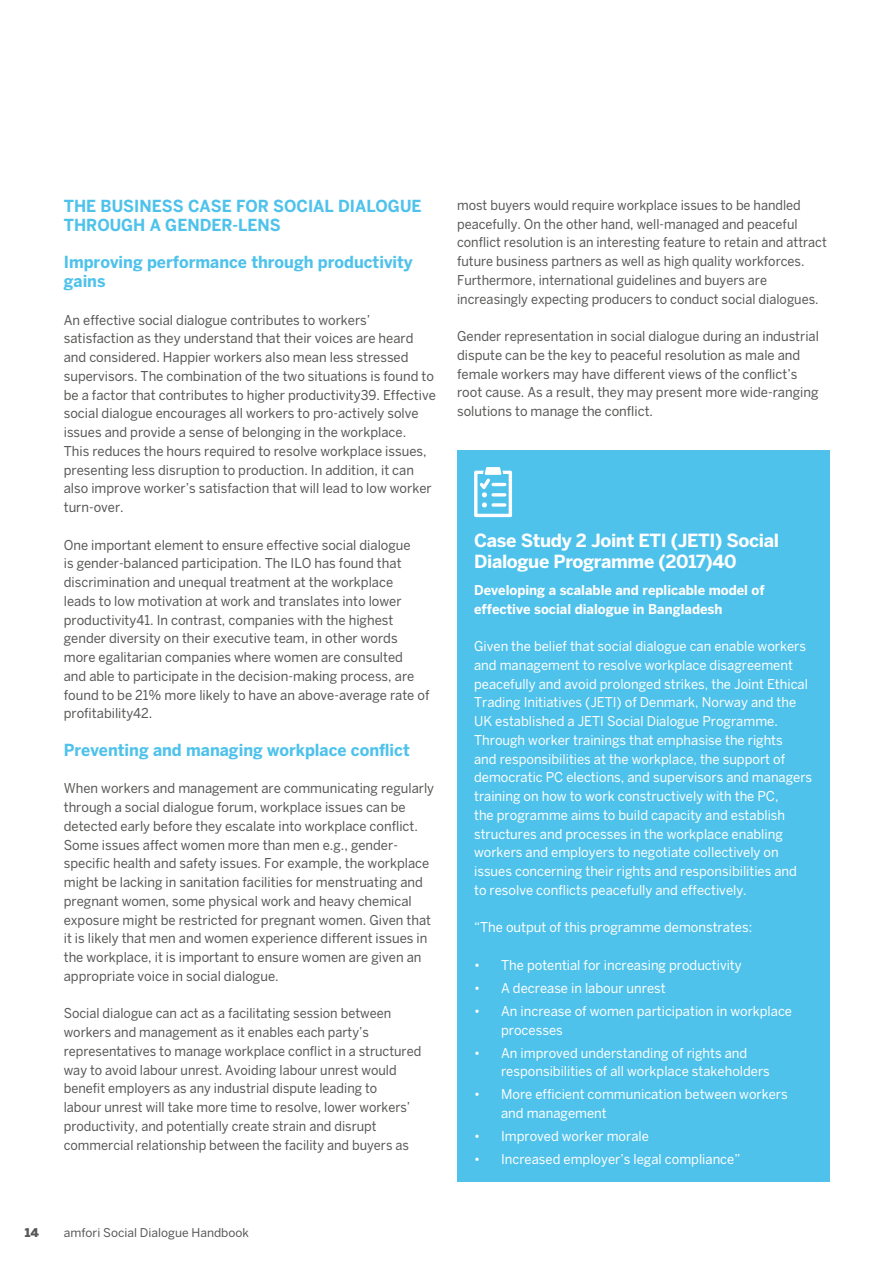
<style>
.page{position:relative;width:893px;height:1263px;background:#fff}
.page>*{position:absolute;margin:0;border:0;box-sizing:border-box;transform-origin:0 0}
.PageStandfirst{font:700 18px/21px "Benton Sans";letter-spacing:-.02em;color:#fff}
.Texte_9_12_5{font:700 16.5px/18.8px "Benton Sans";color:#4ec2eb;scale:.96 1}
.Texte_9_12_5-2{font:13.5px/18.8px "Benton Sans";color:#575756;scale:.96 1}
.Texte_9_12_5-3{font:13.5px/18.8px "Benton Sans";color:#fff;scale:.96 1}
.Texte_9_12_5-4{font:13.5px/18.8px "Benton Sans";color:#575756;scale:.94 1}
.Texte_9_12_5-5{font:700 13.5px/18.8px "Benton Sans";color:#fff;scale:.96 1}
.t1{font:12px "Benton Sans";color:#575756}
.t2{font:900 12px "Benton Sans";color:#575756}
</style>
<div class="page">
<div style="left:457px;top:450px;width:372px;height:731px;background:#4ec2eb"></div>
<svg style="left:474px;top:467px;width:38px;height:50px"></svg>
<p class="Texte_9_12_5" style="left:64px;top:196px;width:374px">THE BUSINESS CASE FOR SOCIAL DIALOGUE<br>THROUGH A GENDER-LENS</p>
<p class="Texte_9_12_5" style="left:64px;top:253px;width:365px">Improving performance through productivity gains</p>
<p class="Texte_9_12_5-2" style="left:64px;top:310px;width:389px">An effective social dialogue contributes to workers’ satisfaction as they understand that their voices are heard and considered. Happier workers also mean less stressed supervisors. The combination of the two situations is found to be a factor that contributes to higher productivity39. Effective social dialogue encourages all workers to pro-actively solve issues and provide a sense of belonging in the workplace.<br>This reduces the hours required to resolve workplace issues, presenting less disruption to production. In addition, it can also improve worker’s satisfaction that will lead to low worker turn-over.</p>
<p class="Texte_9_12_5-2" style="left:64px;top:535px;width:382px">One important element to ensure effective social dialogue<br>is gender-balanced participation. The ILO has found that discrimination and unequal treatment at the workplace<br>leads to low motivation at work and translates into lower productivity41. In contrast, companies with the highest gender diversity on their executive team, in other words more egalitarian companies where women are consulted<br>and able to participate in the decision-making process, are found to be 21% more likely to have an above-average rate of profitability42.</p>
<p class="Texte_9_12_5" style="left:64px;top:740px;width:362px">Preventing and managing workplace conflict</p>
<p class="Texte_9_12_5-2" style="left:64px;top:779px;width:387px">When workers and management are communicating regularly through a social dialogue forum, workplace issues can be detected early before they escalate into workplace conflict.<br>Some issues affect women more than men e.g., gender&shy;specific health and safety issues. For example, the workplace might be lacking in sanitation facilities for menstruating and pregnant women, some physical work and heavy chemical exposure might be restricted for pregnant women. Given that it is likely that men and women experience different issues in the workplace, it is important to ensure women are given an appropriate voice in social dialogue.</p>
<p class="Texte_9_12_5-4" style="left:64px;top:1004px;width:382px">Social dialogue can act as a facilitating session between workers and management as it enables each party’s representatives to manage workplace conflict in a structured way to avoid labour unrest. Avoiding labour unrest would benefit employers as any industrial dispute leading to<br>labour unrest will take more time to resolve, lower workers’ productivity, and potentially create strain and disrupt commercial relationship between the facility and buyers as</p>
<p class="Texte_9_12_5-4" style="left:457px;top:195px;width:395px">most buyers would require workplace issues to be handled peacefully. On the other hand, well-managed and peaceful conflict resolution is an interesting feature to retain and attract future business partners as well as high quality workforces.<br>Furthermore, international guidelines and buyers are increasingly expecting producers to conduct social dialogues.</p>
<p class="Texte_9_12_5-2" style="left:457px;top:327px;width:378px">Gender representation in social dialogue during an industrial dispute can be the key to peaceful resolution as male and female workers may have different views of the conflict’s root cause. As a result, they may present more wide-ranging solutions to manage the conflict.</p>
<h4 class="PageStandfirst" style="left:474px;top:529px;width:306px">Case Study 2 Joint ETI (JETI) Social<br>Dialogue Programme (2017)40</h4>
<p class="Texte_9_12_5-5" style="left:474px;top:580px;width:304px">Developing a scalable and replicable model of effective social dialogue in Bangladesh</p>
<p class="Texte_9_12_5-3" style="left:474px;top:637px;width:349px">Given the belief that social dialogue can enable workers and management to resolve workplace disagreement peacefully and avoid prolonged strikes, the Joint Ethical Trading Initiatives (JETI) of Denmark, Norway and the UK established a JETI Social Dialogue Programme.</p>
<p class="Texte_9_12_5-3" style="left:474px;top:730px;width:354px">Through worker trainings that emphasise the rights<br>and responsibilities at the workplace, the support of democratic PC elections, and supervisors and managers training on how to work constructively with the PC,<br>the programme aims to build capacity and establish structures and processes in the workplace enabling workers and employers to negotiate collectively on issues concerning their rights and responsibilities and to resolve conflicts peacefully and effectively.</p>
<p class="Texte_9_12_5-3" style="left:474px;top:918px;width:291px">“The output of this programme demonstrates:</p>
<p class="Texte_9_12_5-3" style="left:474px;top:955px;width:280px">• The potential for increasing productivity</p>
<p class="Texte_9_12_5-3" style="left:474px;top:978px;width:201px">• A decrease in labour unrest</p>
<p class="Texte_9_12_5-3" style="left:501px;top:1001px;width:305px;text-indent:-27px">• An increase of women participation in workplace processes</p>
<p class="Texte_9_12_5-3" style="left:501px;top:1043px;width:281px;text-indent:-27px">• An improved understanding of rights and responsibilities of all workplace stakeholders</p>
<p class="Texte_9_12_5-3" style="left:501px;top:1085px;width:300px;text-indent:-27px">• More efficient communication between workers and management</p>
<p class="Texte_9_12_5-3" style="left:474px;top:1127px;width:184px">• Improved worker morale</p>
<p class="Texte_9_12_5-3" style="left:474px;top:1150px;width:279px">• Increased employer’s legal compliance”</p>
<p class="t2" style="left:25px;top:1226px;width:16px">14</p>
<p class="t1" style="left:64px;top:1226px;width:187px">amfori Social Dialogue Handbook</p>
</div>
